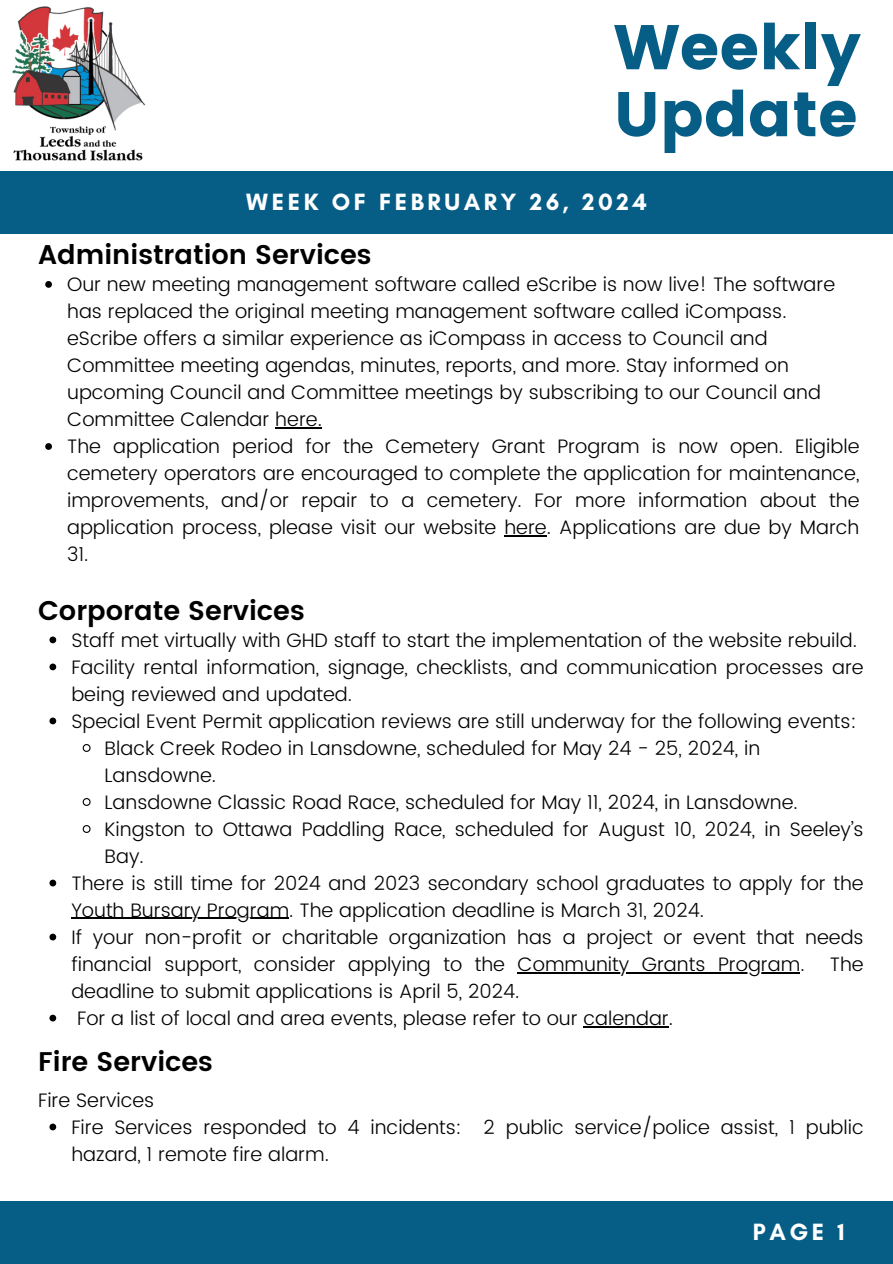
<style>
.page{position:relative;width:893px;height:1264px;background:#fff}
.page>*{position:absolute;margin:0;border:0;box-sizing:border-box;transform-origin:0 0}
.t1{font:63px "Poppins";color:#065d85}
.t2{font:600 27px "Poppins";color:#000}
.t3{font:700 24px "Glacial Indifference";letter-spacing:.15em;color:#fff}
.t4{font:300 19.5px/27px "Poppins";color:#000}
</style>
<div class="page">
<div style="left:0;top:172px;width:892px;height:62px;background:#065d85"></div>
<div style="left:0;top:1201px;width:892px;height:62px;background:#065d85"></div>
<img style="left:0;top:6px;width:155px;height:166px">
<svg style="left:49px;top:636px;width:7px;height:7px"></svg>
<svg style="left:49px;top:663px;width:7px;height:7px"></svg>
<svg style="left:49px;top:717px;width:7px;height:7px"></svg>
<svg style="left:82px;top:744px;width:9px;height:8px"></svg>
<svg style="left:82px;top:798px;width:9px;height:8px"></svg>
<svg style="left:82px;top:825px;width:9px;height:8px"></svg>
<svg style="left:49px;top:879px;width:7px;height:7px"></svg>
<hr style="left:71px;top:917px;width:218px;height:2px;background:#000">
<svg style="left:49px;top:933px;width:7px;height:7px"></svg>
<hr style="left:517px;top:971px;width:283px;height:2px;background:#000">
<svg style="left:49px;top:1014px;width:7px;height:7px"></svg>
<hr style="left:583px;top:1025px;width:85px;height:2px;background:#000">
<svg style="left:49px;top:1123px;width:7px;height:7px"></svg>
<svg style="left:45px;top:281px;width:7px;height:7px"></svg>
<hr style="left:275px;top:427px;width:42px;height:1px;background:#000">
<svg style="left:45px;top:443px;width:7px;height:7px"></svg>
<hr style="left:504px;top:535px;width:42px;height:1px;background:#000">
<h1 class="t1" style="left:613px;top:11px;width:249px">Weekly</h1>
<h1 class="t1" style="left:613px;top:78px;width:245px">Update</h1>
<p class="t3" style="left:246px;top:187px;width:402px">WEEK OF FEBRUARY 26, 2024</p>
<p class="t2" style="left:38px;top:239px;width:335px">Administration Services</p>
<p class="t4" style="left:67px;top:271px;width:769px">Our new meeting management software called eScribe is now live! The software has replaced the original meeting management software called iCompass. eScribe offers a similar experience as iCompass in access to Council and Committee meeting agendas, minutes, reports, and more. Stay informed on upcoming Council and Committee meetings by subscribing to our Council and Committee Calendar here.</p>
<h3 class="t4" style="left:67px;top:433px;width:793px;text-align:justify">The application period for the Cemetery Grant Program is now open. Eligible cemetery operators are encouraged to complete the application for maintenance, improvements, and/or repair to a cemetery. For more information about the application process, please visit our website here. Applications are due by March 31.</h3>
<p class="t2" style="left:38px;top:594px;width:268px">Corporate Services</p>
<h2 class="t4" style="left:71px;top:626px;width:787px">Staff met virtually with GHD staff to start the implementation of the website rebuild.</h2>
<p class="t4" style="left:71px;top:653px;width:793px">Facility rental information, signage, checklists, and communication processes are being reviewed and updated.</p>
<p class="t4" style="left:71px;top:707px;width:786px">Special Event Permit application reviews are still underway for the following events:</p>
<h2 class="t4" style="left:104px;top:734px;width:657px">Black Creek Rodeo in Lansdowne, scheduled for May 24 - 25, 2024, in<br>Lansdowne.</h2>
<p class="t4" style="left:104px;top:788px;width:694px">Lansdowne Classic Road Race, scheduled for May 11, 2024, in Lansdowne.</p>
<p class="t4" style="left:104px;top:815px;width:760px">Kingston to Ottawa Paddling Race, scheduled for August 10, 2024, in Seeley’s<br>Bay.</p>
<p class="t4" style="left:71px;top:869px;width:793px">There is still time for 2024 and 2023 secondary school graduates to apply for the</p>
<p class="t4" style="left:71px;top:896px;width:793px">Youth Bursary Program. The application deadline is March 31, 2024.<br>If your non-profit or charitable organization has a project or event that needs</p>
<p class="t4" style="left:71px;top:950px;width:435px">financial support, consider applying to the</p>
<p class="t4" style="left:517px;top:950px;width:288px">Community Grants Program.</p>
<p class="t4" style="left:829px;top:950px;width:35px">The</p>
<p class="t4" style="left:77px;top:977px;width:597px;text-indent:-6px">deadline to submit applications is April 5, 2024.<br>For a list of local and area events, please refer to our calendar.</p>
<h2 class="t2" style="left:38px;top:1045px;width:176px">Fire Services</h2>
<p class="t4" style="left:38px;top:1086px;width:118px">Fire Services</p>
<p class="t4" style="left:71px;top:1113px;width:793px">Fire Services responded to 4 incidents: 2 public service/police assist, 1 public hazard, 1 remote fire alarm.</p>
<h3 class="t3" style="left:752px;top:1216px;width:93px">PAGE 1</h3>
</div>
